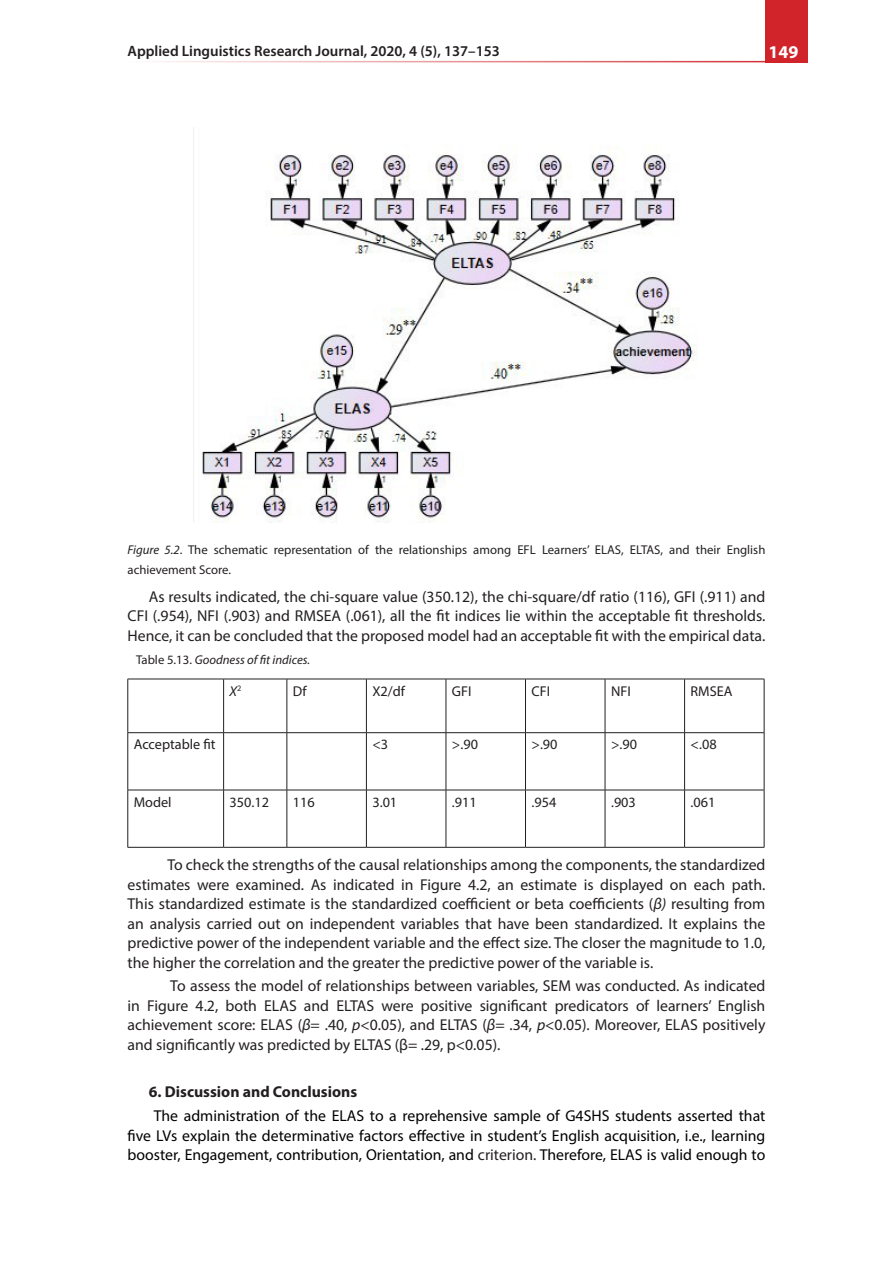
<style>
.page{position:relative;width:893px;height:1263px;background:#fff}
.page>*{position:absolute;margin:0;border:0;box-sizing:border-box;transform-origin:0 0}
.t1{font:700 18px "Myriad Pro";color:#fff}
.ANA_METIN{font:15.75px/19.5px "Myriad Pro";color:#231f20;text-align:justify}
.ANA_METIN-2{font:15.75px/19.5px "Myriad Pro";color:#000;text-align:justify}
.Paragraph_Style_1{font:700 15.75px "Myriad Pro";color:#231f20}
.t2{font:600 15px "Myriad Pro";color:#231f20}
.t3{font:14.25px "Myriad Pro";color:#231f20}
.t4{font:italic 14.25px "Myriad Pro";color:#231f20}
.FIGUR_YAZISI{font:12.75px/19.5px "Myriad Pro";color:#231f20}
.TABLO_BASLIGI{font:italic 12.75px "Myriad Pro";color:#231f20}
.s1{font-style:italic}
.s2{font-style:normal}
.s3{color:#231f20}
</style>
<div class="page">
<div style="left:765px;top:0;width:43px;height:62px;background:#d1232a"></div>
<hr style="left:128px;top:61px;width:680px;height:1px;background:#d1232a">
<img style="left:193px;top:128px;width:505px;height:394px">
<hr style="left:128px;top:679px;width:96px;height:1px;background:#231f20">
<hr style="left:128px;top:679px;width:1px;height:53px;background:#231f20">
<hr style="left:224px;top:679px;width:63px;height:1px;background:#231f20">
<hr style="left:223px;top:679px;width:1px;height:53px;background:#231f20">
<hr style="left:287px;top:679px;width:79px;height:1px;background:#231f20">
<hr style="left:287px;top:679px;width:1px;height:53px;background:#231f20">
<hr style="left:366px;top:679px;width:80px;height:1px;background:#231f20">
<hr style="left:366px;top:679px;width:1px;height:53px;background:#231f20">
<hr style="left:446px;top:679px;width:79px;height:1px;background:#231f20">
<hr style="left:446px;top:679px;width:1px;height:53px;background:#231f20">
<hr style="left:525px;top:679px;width:80px;height:1px;background:#231f20">
<hr style="left:525px;top:679px;width:1px;height:53px;background:#231f20">
<hr style="left:605px;top:679px;width:80px;height:1px;background:#231f20">
<hr style="left:605px;top:679px;width:1px;height:53px;background:#231f20">
<hr style="left:685px;top:679px;width:79px;height:1px;background:#231f20">
<hr style="left:684px;top:679px;width:1px;height:53px;background:#231f20">
<hr style="left:764px;top:679px;width:1px;height:53px;background:#231f20">
<hr style="left:128px;top:732px;width:96px;height:1px;background:#231f20">
<hr style="left:128px;top:733px;width:1px;height:57px;background:#231f20">
<hr style="left:224px;top:732px;width:63px;height:1px;background:#231f20">
<hr style="left:223px;top:733px;width:1px;height:57px;background:#231f20">
<hr style="left:287px;top:732px;width:79px;height:1px;background:#231f20">
<hr style="left:287px;top:733px;width:1px;height:57px;background:#231f20">
<hr style="left:366px;top:732px;width:80px;height:1px;background:#231f20">
<hr style="left:366px;top:733px;width:1px;height:57px;background:#231f20">
<hr style="left:446px;top:732px;width:79px;height:1px;background:#231f20">
<hr style="left:446px;top:733px;width:1px;height:57px;background:#231f20">
<hr style="left:525px;top:732px;width:80px;height:1px;background:#231f20">
<hr style="left:525px;top:733px;width:1px;height:57px;background:#231f20">
<hr style="left:605px;top:732px;width:80px;height:1px;background:#231f20">
<hr style="left:605px;top:733px;width:1px;height:57px;background:#231f20">
<hr style="left:685px;top:732px;width:79px;height:1px;background:#231f20">
<hr style="left:684px;top:733px;width:1px;height:57px;background:#231f20">
<hr style="left:764px;top:733px;width:1px;height:57px;background:#231f20">
<hr style="left:128px;top:790px;width:96px;height:1px;background:#231f20">
<hr style="left:128px;top:790px;width:1px;height:57px;background:#231f20">
<hr style="left:224px;top:790px;width:63px;height:1px;background:#231f20">
<hr style="left:223px;top:790px;width:1px;height:57px;background:#231f20">
<hr style="left:287px;top:790px;width:79px;height:1px;background:#231f20">
<hr style="left:287px;top:790px;width:1px;height:57px;background:#231f20">
<hr style="left:366px;top:790px;width:80px;height:1px;background:#231f20">
<hr style="left:366px;top:790px;width:1px;height:57px;background:#231f20">
<hr style="left:446px;top:790px;width:79px;height:1px;background:#231f20">
<hr style="left:446px;top:790px;width:1px;height:57px;background:#231f20">
<hr style="left:525px;top:790px;width:80px;height:1px;background:#231f20">
<hr style="left:525px;top:790px;width:1px;height:57px;background:#231f20">
<hr style="left:605px;top:790px;width:80px;height:1px;background:#231f20">
<hr style="left:605px;top:790px;width:1px;height:57px;background:#231f20">
<hr style="left:685px;top:790px;width:79px;height:1px;background:#231f20">
<hr style="left:684px;top:790px;width:1px;height:57px;background:#231f20">
<hr style="left:764px;top:790px;width:1px;height:57px;background:#231f20">
<hr style="left:128px;top:847px;width:96px;height:1px;background:#231f20">
<hr style="left:224px;top:847px;width:63px;height:1px;background:#231f20">
<hr style="left:287px;top:847px;width:79px;height:1px;background:#231f20">
<hr style="left:366px;top:847px;width:80px;height:1px;background:#231f20">
<hr style="left:446px;top:847px;width:79px;height:1px;background:#231f20">
<hr style="left:525px;top:847px;width:80px;height:1px;background:#231f20">
<hr style="left:605px;top:847px;width:80px;height:1px;background:#231f20">
<hr style="left:685px;top:847px;width:79px;height:1px;background:#231f20">
<p class="t2" style="left:128px;top:41px;width:374px">Applied Linguistics Research Journal, 2020, 4 (5), 137–153</p>
<p class="t1" style="left:768px;top:40px;width:31px">149</p>
<p class="FIGUR_YAZISI" style="left:128px;top:540px;width:639px"><span class="s1">Figure 5.2</span>. The schematic representation of the relationships among EFL Learners’ ELAS, ELTAS, and their English achievement Score.</p>
<p class="ANA_METIN" style="left:128px;top:586px;width:639px;text-indent:21px">As results indicated, the chi-square value (350.12), the chi-square/df ratio (116), GFI (.911) and CFI (.954), NFI (.903) and RMSEA (.061), all the fit indices lie within the acceptable fit thresholds.<br>Hence, it can be concluded that the proposed model had an acceptable fit with the empirical data.</p>
<p class="TABLO_BASLIGI" style="left:136px;top:652px;width:176px"><span class="s2">Table 5.13.</span> Goodness of fit indices.</p>
<p class="t4" style="left:230px;top:682px;width:13px">X<sup>2</sup></p>
<p class="t3" style="left:293px;top:682px;width:15px">Df</p>
<p class="t3" style="left:372px;top:682px;width:34px">X2/df</p>
<p class="t3" style="left:452px;top:682px;width:21px">GFI</p>
<p class="t3" style="left:531px;top:682px;width:20px">CFI</p>
<p class="t3" style="left:611px;top:682px;width:21px">NFI</p>
<p class="t3" style="left:691px;top:682px;width:43px">RMSEA</p>
<p class="t3" style="left:134px;top:736px;width:83px">Acceptable fit</p>
<p class="t3" style="left:372px;top:736px;width:17px">&lt;3</p>
<p class="t3" style="left:452px;top:736px;width:28px">&gt;.90</p>
<p class="t3" style="left:531px;top:736px;width:28px">&gt;.90</p>
<p class="t3" style="left:611px;top:736px;width:28px">&gt;.90</p>
<p class="t3" style="left:691px;top:736px;width:28px">&lt;.08</p>
<p class="t3" style="left:134px;top:793px;width:39px">Model</p>
<p class="t3" style="left:230px;top:793px;width:41px">350.12</p>
<p class="t3" style="left:293px;top:793px;width:23px">116</p>
<p class="t3" style="left:372px;top:793px;width:26px">3.01</p>
<p class="t3" style="left:452px;top:793px;width:26px">.911</p>
<p class="t3" style="left:531px;top:793px;width:26px">.954</p>
<p class="t3" style="left:611px;top:793px;width:26px">.903</p>
<p class="t3" style="left:691px;top:793px;width:26px">.061</p>
<p class="ANA_METIN" style="left:128px;top:855px;width:639px;text-indent:40px">To check the strengths of the causal relationships among the components, the standardized estimates were examined. As indicated in Figure 4.2, an estimate is displayed on each path.<br>This standardized estimate is the standardized coefficient or beta coefficients (<span class="s1">β)</span> resulting from an analysis carried out on independent variables that have been standardized. It explains the predictive power of the independent variable and the effect size. The closer the magnitude to 1.0, the higher the correlation and the greater the predictive power of the variable is.</p>
<p class="ANA_METIN" style="left:128px;top:976px;width:639px;text-indent:43px">To assess the model of relationships between variables, SEM was conducted. As indicated in Figure 4.2, both ELAS and ELTAS were positive significant predicators of learners’ English achievement score: ELAS (<span class="s1">β</span>= .40, <span class="s1">p</span>&lt;0.05), and ELTAS (<span class="s1">β</span>= .34, <span class="s1">p</span>&lt;0.05). Moreover, ELAS positively and significantly was predicted by ELTAS (β= .29, p&lt;0.05).</p>
<p class="Paragraph_Style_1" style="left:149px;top:1082px;width:210px">6. Discussion and Conclusions</p>
<p class="ANA_METIN-2" style="left:128px;top:1106px;width:639px;text-indent:26px">The administration of the ELAS to a reprehensive sample of G4SHS students asserted that five LVs explain the determinative factors effective in student’s English acquisition, i.e., learning booster, Engagement, contribution, Orientation, and <span class="s3">criterion.</span> Therefore, ELAS is valid enough to</p>
</div>
